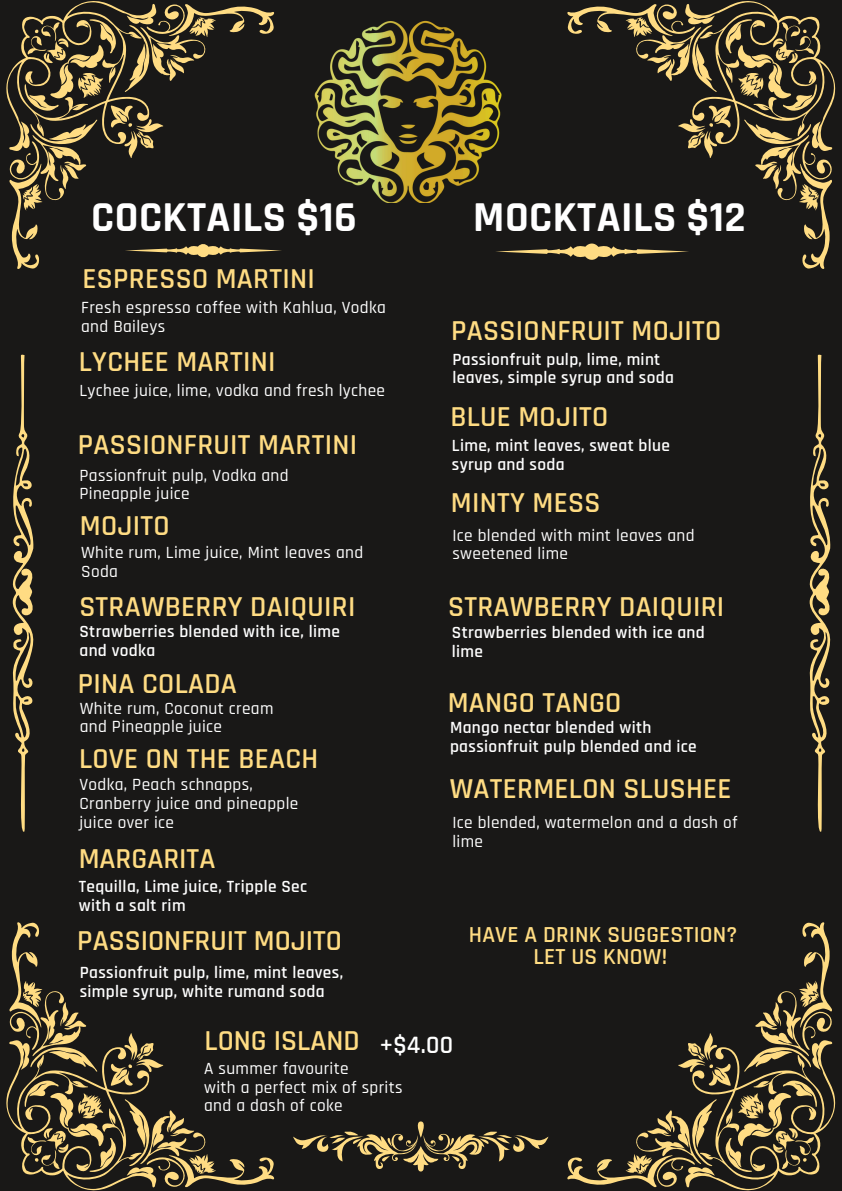
<style>
.page{position:relative;width:842px;height:1191px;background:#fff}
.page>*{position:absolute;margin:0;border:0;box-sizing:border-box;transform-origin:0 0}
.t1{font:700 43.1px "Rajdhani";letter-spacing:.01em;color:#fff}
.t2{font:600 29.2px "Rajdhani";letter-spacing:.01em;color:#ffdc83}
.t3{font:600 25.3px "Rajdhani";color:#fff}
.t4{font:600 23.2px/22.5px "Rajdhani";letter-spacing:.01em;color:#ffdc83;text-align:center}
.t5{font:500 17.3px/18.8px "Rajdhani";letter-spacing:.02em;color:#fff}
.t6{font:600 17.3px/18.8px "Rajdhani";letter-spacing:.02em;color:#fff}
</style>
<div class="page">
<div style="left:0;top:0;width:842px;height:1190px;background:#191817"></div>
<svg style="left:6px;top:1px;width:219px;height:268px"></svg>
<svg style="left:597px;top:1px;width:238px;height:268px"></svg>
<svg style="left:6px;top:922px;width:268px;height:268px"></svg>
<svg style="left:567px;top:922px;width:268px;height:268px"></svg>
<svg style="left:12px;top:354px;width:22px;height:478px"></svg>
<svg style="left:809px;top:354px;width:22px;height:478px"></svg>
<svg style="left:125px;top:243px;width:157px;height:15px"></svg>
<svg style="left:496px;top:242px;width:193px;height:19px"></svg>
<svg style="left:293px;top:1121px;width:255px;height:50px"></svg>
<img style="left:225px;top:6px;width:372px;height:196px">
<p class="t1" style="left:91px;top:191px;width:267px">COCKTAILS $16</p>
<p class="t1" style="left:473px;top:191px;width:274px">MOCKTAILS $12</p>
<p class="t2" style="left:83px;top:260px;width:234px">ESPRESSO MARTINI</p>
<h1 class="t5" style="left:81px;top:298px;width:306px">Fresh espresso coffee with Kahlua, Vodka and Baileys</h1>
<h2 class="t2" style="left:451px;top:312px;width:272px">PASSIONFRUIT MOJITO</h2>
<p class="t6" style="left:452px;top:350px;width:223px">Passionfruit pulp, lime, mint leaves, simple syrup and soda</p>
<p class="t2" style="left:450px;top:399px;width:159px">BLUE MOJITO</p>
<h2 class="t6" style="left:452px;top:436px;width:220px">Lime, mint leaves, sweat blue syrup and soda</h2>
<h2 class="t2" style="left:79px;top:344px;width:198px">LYCHEE MARTINI</h2>
<h2 class="t5" style="left:79px;top:381px;width:307px">Lychee juice, lime, vodka and fresh lychee</h2>
<h1 class="t2" style="left:78px;top:427px;width:281px">PASSIONFRUIT MARTINI</h1>
<p class="t5" style="left:79px;top:466px;width:211px">Passionfruit pulp, Vodka and<br>Pineapple juice</p>
<p class="t2" style="left:80px;top:508px;width:91px">MOJITO</p>
<h2 class="t5" style="left:81px;top:543px;width:283px">White rum, Lime juice, Mint leaves and<br>Soda</h2>
<p class="t2" style="left:451px;top:485px;width:151px">MINTY MESS</p>
<h2 class="t5" style="left:452px;top:526px;width:244px">Ice blended with mint leaves and sweetened lime</h2>
<p class="t2" style="left:79px;top:588px;width:278px">STRAWBERRY DAIQUIRI</p>
<h3 class="t6" style="left:79px;top:622px;width:262px">Strawberries blended with ice, lime and vodka</h3>
<p class="t2" style="left:78px;top:666px;width:161px">PINA COLADA</p>
<h2 class="t5" style="left:80px;top:699px;width:195px">White rum, Coconut cream and Pineapple juice</h2>
<h2 class="t2" style="left:79px;top:740px;width:241px">LOVE ON THE BEACH</h2>
<p class="t5" style="left:79px;top:776px;width:220px">Vodka, Peach schnapps,<br>Cranberry juice and pineapple juice over ice</p>
<p class="t2" style="left:79px;top:840px;width:138px">MARGARITA</p>
<h2 class="t6" style="left:79px;top:877px;width:230px">Tequilla, Lime juice, Tripple Sec with a salt rim</h2>
<p class="t2" style="left:77px;top:922px;width:266px">PASSIONFRUIT MOJITO</p>
<h2 class="t6" style="left:80px;top:963px;width:265px">Passionfruit pulp, lime, mint leaves, simple syrup, white rumand soda</h2>
<h2 class="t2" style="left:448px;top:589px;width:278px">STRAWBERRY DAIQUIRI</h2>
<p class="t6" style="left:452px;top:623px;width:254px">Strawberries blended with ice and lime</p>
<p class="t2" style="left:448px;top:684px;width:175px">MANGO TANGO</p>
<p class="t6" style="left:450px;top:718px;width:248px">Mango nectar blended with passionfruit pulp blended and ice</p>
<h2 class="t2" style="left:450px;top:771px;width:283px">WATERMELON SLUSHEE</h2>
<p class="t5" style="left:452px;top:813px;width:287px">Ice blended, watermelon and a dash of lime</p>
<p class="t4" style="left:469px;top:923px;width:270px">HAVE A DRINK SUGGESTION?<br>LET US KNOW!</p>
<p class="t2" style="left:205px;top:1022px;width:157px">LONG ISLAND</p>
<h2 class="t3" style="left:379px;top:1029px;width:75px">+$4.00</h2>
<h2 class="t5" style="left:204px;top:1059px;width:146px">A summer favourite</h2>
<p class="t5" style="left:204px;top:1077px;width:200px">with a perfect mix of sprits</p>
<p class="t5" style="left:204px;top:1096px;width:140px">and a dash of coke</p>
</div>
